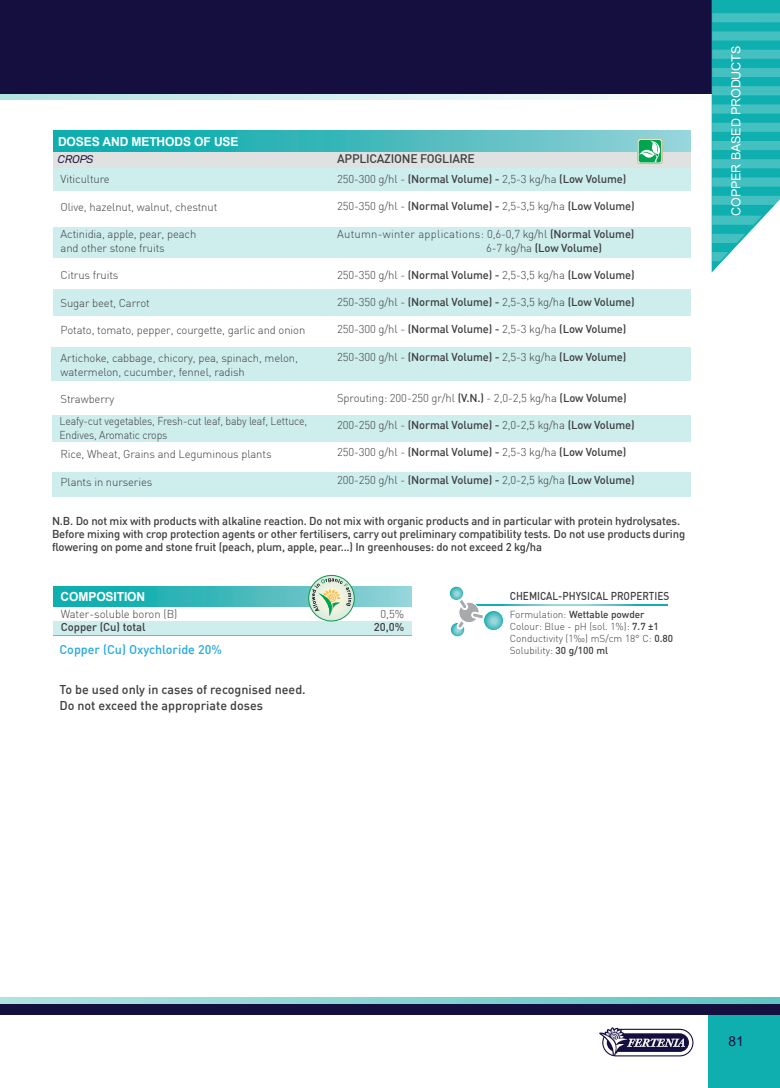
<style>
.page{position:relative;width:780px;height:1088px;background:#fff}
.page>*{position:absolute;margin:0;border:0;box-sizing:border-box;transform-origin:0 0}
.t1{font:13.75px "Arial";color:#150f3f}
.t2{font:500 12.5px/16.2px "DIN";color:#3e3e3f}
.t3{font:700 12.5px "Arial";letter-spacing:-.01em;color:#fff}
.t4{font:500 12.5px "DIN";color:#24aae1}
.t5{font:12.5px "Arial";letter-spacing:-.01em;color:#fff}
.t6{font:500 12.25px "DIN";letter-spacing:-.02em;color:#3e3e3f}
.t7{font:500 11.25px/13.1px "DIN";letter-spacing:-.015em;color:#3e3e3f}
.t8{font:300 11.25px/13.8px "DIN";letter-spacing:-.01em;color:#3e3e3f}
.t9{font:300 11.25px/13.8px "DIN";letter-spacing:-.01em;color:#3e3e3f;scale:.94 1}
.t10{font:300 11.25px/13.8px "DIN";letter-spacing:.02em;color:#3e3e3f}
.t11{font:500 11.25px "DIN";letter-spacing:-.015em;color:#3e3e3f;scale:.89 1}
.t12{font:11.25px "D DIN Exp Italic";letter-spacing:-.02em;color:#1c153f}
.t13{font:300 10px/12px "DIN";color:#3e3e3f}
.s1{font-weight:300}
.s2{font-weight:500}
</style>
<div class="page">
<svg style="left:0;top:93px;width:711px;height:7px"></svg>
<svg style="left:484px;top:604px;width:183px;height:2px"></svg>
<svg style="left:449px;top:586px;width:14px;height:14px"></svg>
<div style="left:449px;top:586px;width:15px;height:15px;border:1px solid #fff;border-radius:50%"></div>
<svg style="left:450px;top:598px;width:34px;height:39px"></svg>
<svg style="left:483px;top:610px;width:20px;height:20px"></svg>
<div style="left:483px;top:610px;width:20px;height:21px;border:1px solid #fff;border-radius:50%"></div>
<svg style="left:54px;top:586px;width:358px;height:21px;background:#40babc"></svg>
<div style="left:54px;top:621px;width:358px;height:15px;background:#ceeded"></div>
<div style="left:708px;top:1014px;width:71px;height:74px;background:#10afaf"></div>
<div style="left:0;top:0;width:711px;height:93px;background:#150f3f"></div>
<svg style="left:599px;top:1027px;width:93px;height:29px"></svg>
<svg style="left:0;top:997px;width:779px;height:7px;background:#87d3d2"></svg>
<div style="left:0;top:1004px;width:779px;height:10px;background:#150f3f"></div>
<div style="left:53px;top:168px;width:637px;height:23px;background:#ceeded"></div>
<div style="left:53px;top:289px;width:638px;height:27px;background:#ceeded"></div>
<div style="left:52px;top:415px;width:639px;height:27px;background:#ceeded"></div>
<div style="left:52px;top:347px;width:639px;height:34px;background:#ceeded"></div>
<div style="left:53px;top:472px;width:638px;height:24px;background:#ceeded"></div>
<div style="left:53px;top:227px;width:638px;height:31px;background:#ceeded"></div>
<div style="left:53px;top:148px;width:638px;height:20px;background:linear-gradient(to right,#e0e1e1,#e0e1e1)"></div>
<svg style="left:53px;top:131px;width:638px;height:20px;background:#45bbbd"></svg>
<div style="left:637px;top:139px;width:25px;height:25px;border:1px solid #cfb990;border-radius:2px"></div>
<svg style="left:638px;top:140px;width:23px;height:22px"></svg>
<svg style="left:639px;top:141px;width:22px;height:21px"></svg>
<svg style="left:308px;top:574px;width:47px;height:48px"></svg>
<svg style="left:711px;top:0;width:69px;height:273px;background:#46c0c0"></svg>
<p class="t3" style="left:58px;top:133px;width:182px">DOSES AND METHODS OF USE</p>
<p class="t12" style="left:58px;top:153px;width:37px">CROPS</p>
<p class="t8" style="left:61px;top:172px;width:51px">Viticulture</p>
<p class="t8" style="left:61px;top:200px;width:158px">Olive, hazelnut, walnut, chestnut</p>
<p class="t8" style="left:61px;top:227px;width:137px">Actinidia, apple, pear, peach and other stone fruits</p>
<p class="t8" style="left:61px;top:268px;width:59px">Citrus fruits</p>
<p class="t8" style="left:61px;top:296px;width:91px">Sugar beet, Carrot</p>
<p class="t8" style="left:61px;top:323px;width:246px">Potato, tomato, pepper, courgette, garlic and onion</p>
<p class="t8" style="left:61px;top:351px;width:239px">Artichoke, cabbage, chicory, pea, spinach, melon, watermelon, cucumber, fennel, radish</p>
<p class="t8" style="left:61px;top:392px;width:55px">Strawberry</p>
<p class="t6" style="left:337px;top:151px;width:139px">APPLICAZIONE FOGLIARE</p>
<p class="t7" style="left:337px;top:172px;width:291px"><span class="s1">250-300 g/hl -</span> (Normal Volume) - <span class="s1">2,5-3 kg/ha</span> (Low Volume)</p>
<p class="t7" style="left:337px;top:199px;width:299px"><span class="s1">250-350 g/hl -</span> (Normal Volume) - <span class="s1">2,5-3,5 kg/ha</span> (Low Volume)</p>
<p class="t10" style="left:486px;top:227px;width:150px;text-indent:-149px">Autumn-winter applications: 0,6-0,7 kg/hl <span class="s2">(Normal Volume)<br></span>6-7 kg/ha <span class="s2">(Low Volume)</span></p>
<p class="t7" style="left:337px;top:268px;width:299px"><span class="s1">250-350 g/hl -</span> (Normal Volume) - <span class="s1">2,5-3,5 kg/ha</span> (Low Volume)</p>
<p class="t7" style="left:337px;top:295px;width:299px"><span class="s1">250-350 g/hl -</span> (Normal Volume) - <span class="s1">2,5-3,5 kg/ha</span> (Low Volume)</p>
<p class="t7" style="left:337px;top:322px;width:291px"><span class="s1">250-300 g/hl -</span> (Normal Volume) - <span class="s1">2,5-3 kg/ha</span> (Low Volume)</p>
<p class="t7" style="left:337px;top:350px;width:291px"><span class="s1">250-300 g/hl -</span> (Normal Volume) - <span class="s1">2,5-3 kg/ha</span> (Low Volume)</p>
<p class="t8" style="left:337px;top:391px;width:291px">Sprouting: 200-250 gr/hl <span class="s2">(V.N.)</span> - 2,0-2,5 kg/ha <span class="s2">(Low Volume)</span></p>
<p class="t7" style="left:337px;top:418px;width:299px"><span class="s1">200-250 g/hl -</span> (Normal Volume) - <span class="s1">2,0-2,5 kg/ha</span> (Low Volume)</p>
<p class="t7" style="left:337px;top:445px;width:291px"><span class="s1">250-300 g/hl -</span> (Normal Volume) - <span class="s1">2,5-3 kg/ha</span> (Low Volume)</p>
<p class="t7" style="left:337px;top:473px;width:299px"><span class="s1">200-250 g/hl -</span> (Normal Volume) - <span class="s1">2,0-2,5 kg/ha</span> (Low Volume)</p>
<p class="t7" style="left:52px;top:514px;width:634px">N.B. Do not mix with products with alkaline reaction. Do not mix with organic products and in particular with protein hydrolysates.<br>Before mixing with crop protection agents or other fertilisers, carry out preliminary compatibility tests. Do not use products during flowering on pome and stone fruit (peach, plum, apple, pear...) In greenhouses: do not exceed 2 kg/ha</p>
<p class="t9" style="left:59px;top:414px;width:265px">Leafy-cut vegetables, Fresh-cut leaf, baby leaf, Lettuce,<br>Endives, Aromatic crops</p>
<p class="t8" style="left:61px;top:447px;width:212px">Rice, Wheat, Grains and Leguminous plants</p>
<p class="t8" style="left:61px;top:475px;width:93px">Plants in nurseries</p>
<p class="t3" style="left:61px;top:588px;width:86px">COMPOSITION</p>
<p class="t8" style="left:61px;top:607px;width:118px">Water-soluble boron (B)</p>
<p class="t7" style="left:61px;top:620px;width:86px">Copper (Cu) total</p>
<p class="t4" style="left:59px;top:641px;width:164px">Copper (Cu) Oxychloride 20%</p>
<p class="t2" style="left:59px;top:680px;width:248px">To be used only in cases of recognised need.<br>Do not exceed the appropriate doses</p>
<p class="t8" style="left:380px;top:607px;width:25px">0,5%</p>
<p class="t7" style="left:374px;top:620px;width:32px">20,0%</p>
<p class="t11" style="left:509px;top:589px;width:181px">CHEMICAL-PHYSICAL PROPERTIES</p>
<p class="t13" style="left:509px;top:608px;width:165px">Formulation: <span class="s2">Wettable powder<br></span>Colour: Blue - pH (sol. 1%): <span class="s2">7.7 ±1<br></span>Conductivity (1‰) mS/cm 18° C: <span class="s2">0.80<br></span>Solubility: <span class="s2">30 g/100 ml</span></p>
<p class="t5" style="left:727px;top:216px;width:171px;rotate:-90deg">COPPER BASED PRODUCTS</p>
<p class="t1" style="left:728px;top:1031px;width:17px">81</p>
</div>
